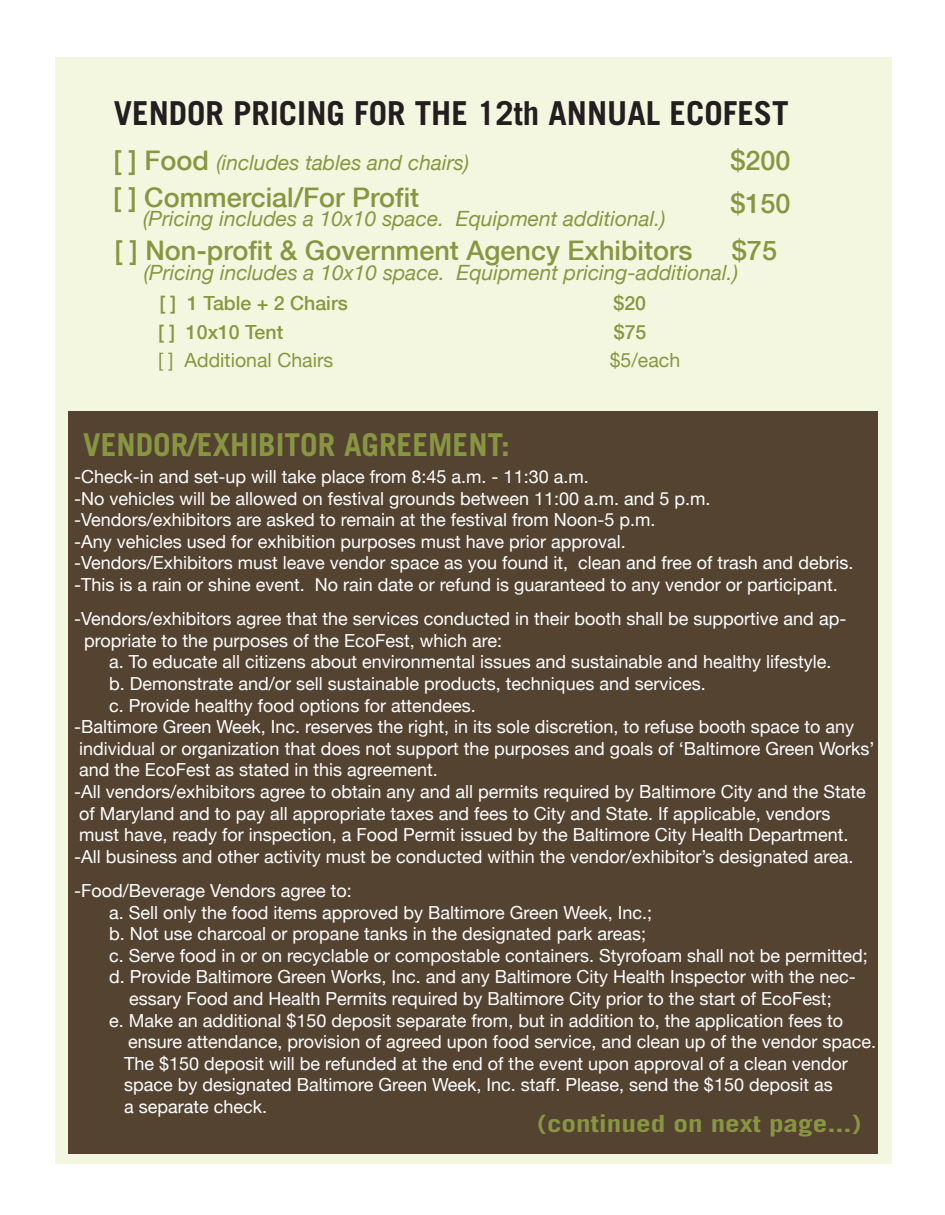
<style>
.page{position:relative;width:945px;height:1215px;background:#fff}
.page>*{position:absolute;margin:0;border:0;box-sizing:border-box;transform-origin:0 0}
.t1{font:700 33px "Trade Gothic LT Std";color:#231f20}
.t2{font:700 31.5px "Trade Gothic LT Std";color:#899641}
.t3{font:500 27px/43.8px "Helvetica Neue";color:#899641}
.t4{font:700 23.55px "Trade Gothic LT Std";color:#899641;scale:1.24 1}
.t5{font:italic 21px "Helvetica Neue";color:#899641}
.t6{font:500 19.5px "Helvetica Neue";color:#899641}
.t7{font:19.5px "Helvetica Neue";color:#899641}
.t8{font:18px/21.6px "Helvetica Neue";color:#fff}
.s1{font-weight:500;font-style:normal;font-size:27px}
.s2{font-style:inherit}
</style>
<div class="page">
<div style="left:56px;top:57px;width:836px;height:1107px;background:#f4f7e0"></div>
<div style="left:68px;top:411px;width:810px;height:743px;background:#554332"></div>
<h1 class="t1" style="left:114px;top:93px;width:676px">VENDOR PRICING FOR THE 12th ANNUAL ECOFEST</h1>
<h3 class="t3" style="left:731px;top:137px;width:62px">$200 $150</h3>
<h3 class="t3" style="left:732px;top:227px;width:47px">$75</h3>
<p class="t5" style="left:113px;top:145px;width:357px"><span class="s1">[ ] Food</span> (includes tables and chairs)</p>
<h3 class="t3" style="left:113px;top:175px;width:308px">[ ] Commercial/For Profit</h3>
<p class="t5" style="left:143px;top:201px;width:524px">(Pricing includes a 10x10 space. Equipment additional.)</p>
<h3 class="t3" style="left:114px;top:227px;width:580px">[ ] Non-profit &amp; Government Agency Exhibitors</h3>
<p class="t5" style="left:144px;top:256px;width:596px">(Pricing includes a 10x10 space. Equipment <span class="s2">pricing-additional</span>.)</p>
<p class="t6" style="left:159px;top:288px;width:190px">[ ] 1 Table + 2 Chairs</p>
<p class="t6" style="left:614px;top:288px;width:34px">$20</p>
<p class="t6" style="left:158px;top:316px;width:126px">[ ] 10x10 Tent</p>
<p class="t6" style="left:614px;top:316px;width:34px">$75</p>
<p class="t7" style="left:158px;top:344px;width:177px">[ ] Additional Chairs</p>
<p class="t7" style="left:610px;top:344px;width:72px">$5/each</p>
<h2 class="t2" style="left:83px;top:425px;width:428px">VENDOR/EXHIBITOR AGREEMENT:</h2>
<p class="t8" style="left:74px;top:465px;width:781px">-Check-in and set-up will take place from 8:45 a.m. - 11:30 a.m.<br>-No vehicles will be allowed on festival grounds between 11:00 a.m. and 5 p.m. -Vendors/exhibitors are asked to remain at the festival from Noon-5 p.m.<br>-Any vehicles used for exhibition purposes must have prior approval.<br>-Vendors/Exhibitors must leave vendor space as you found it, clean and free of trash and debris. -This is a rain or shine event. No rain date or refund is guaranteed to any vendor or participant.</p>
<p class="t8" style="left:84px;top:607px;width:764px;text-indent:-10px">-Vendors/exhibitors agree that the services conducted in their booth shall be supportive and ap&shy;propriate to the purposes of the EcoFest, which are:</p>
<p class="t8" style="left:109px;top:650px;width:724px">a. To educate all citizens about environmental issues and sustainable and healthy lifestyle.</p>
<p class="t8" style="left:109px;top:672px;width:598px">b. Demonstrate and/or sell sustainable products, techniques and services.</p>
<p class="t8" style="left:109px;top:693px;width:368px">c. Provide healthy food options for attendees.</p>
<p class="t8" style="left:74px;top:715px;width:782px">-Baltimore Green Week, Inc. reserves the right, in its sole discretion, to refuse booth space to any</p>
<p class="t8" style="left:79px;top:736px;width:797px">individual or organization that does not support the purposes and goals of ‘Baltimore Green Works’</p>
<p class="t8" style="left:79px;top:758px;width:360px">and the EcoFest as stated in this agreement.</p>
<p class="t8" style="left:74px;top:780px;width:793px">-All vendors/exhibitors agree to obtain any and all permits required by Baltimore City and the State</p>
<p class="t8" style="left:79px;top:801px;width:753px">of Maryland and to pay all appropriate taxes and fees to City and State. If applicable, vendors</p>
<p class="t8" style="left:79px;top:823px;width:771px">must have, ready for inspection, a Food Permit issued by the Baltimore City Health Department.</p>
<p class="t8" style="left:74px;top:844px;width:781px">-All business and other activity must be conducted within the vendor/exhibitor’s designated area.</p>
<p class="t8" style="left:74px;top:879px;width:279px">-Food/Beverage Vendors agree to:</p>
<p class="t8" style="left:109px;top:900px;width:545px">a. Sell only the food items approved by Baltimore Green Week, Inc.;</p>
<p class="t8" style="left:109px;top:922px;width:538px">b. Not use charcoal or propane tanks in the designated park areas;</p>
<p class="t8" style="left:109px;top:943px;width:760px">c. Serve food in or on recyclable or compostable containers. Styrofoam shall not be permitted;</p>
<p class="t8" style="left:109px;top:965px;width:748px">d. Provide Baltimore Green Works, Inc. and any Baltimore City Health Inspector with the nec-</p>
<p class="t8" style="left:129px;top:987px;width:704px">essary Food and Health Permits required by Baltimore City prior to the start of EcoFest;</p>
<p class="t8" style="left:109px;top:1008px;width:735px">e. Make an additional $150 deposit separate from, but in addition to, the application fees to</p>
<p class="t8" style="left:128px;top:1030px;width:749px">ensure attendance, provision of agreed upon food service, and clean up of the vendor space.</p>
<p class="t8" style="left:124px;top:1051px;width:725px">The $150 deposit will be refunded at the end of the event upon approval of a clean vendor</p>
<p class="t8" style="left:124px;top:1073px;width:710px">space by designated Baltimore Green Week, Inc. staff. Please, send the $150 deposit as</p>
<p class="t8" style="left:124px;top:1095px;width:145px">a separate check.</p>
<h3 class="t4" style="left:537px;top:1109px;width:263px">(continued on next page...)</h3>
</div>
